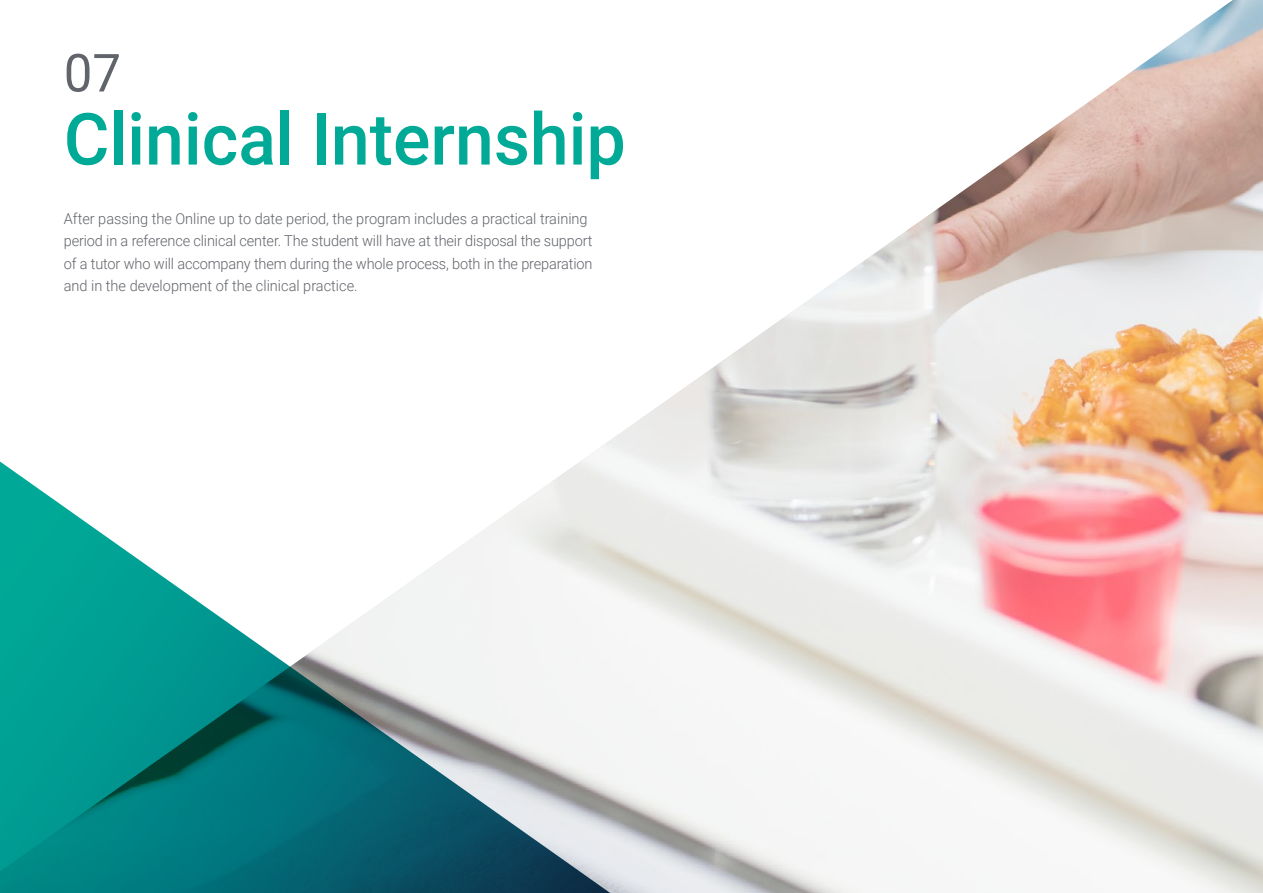
<style>
.page{position:relative;width:1263px;height:893px;background:#fff}
.page>*{position:absolute;margin:0;border:0;box-sizing:border-box;transform-origin:0 0}
.t1{font:500 72px "Roboto";color:#00aa97}
.t2{font:52.5px "Roboto";color:#61646a}
.t3{font:300 15px/22.5px "Roboto";letter-spacing:-.01em;color:#61646a}
</style>
<div class="page">
<img style="left:603px;top:0;width:660px;height:893px">
<svg style="left:0;top:446px;width:640px;height:447px"></svg>
<h2 class="t2" style="left:64px;top:36px;width:59px">07</h2>
<h1 class="t1" style="left:64px;top:89px;width:563px">Clinical Internship</h1>
<p class="t3" style="left:64px;top:207px;width:530px">After passing the Online up to date period, the program includes a practical training period in a reference clinical center. The student will have at their disposal the support of a tutor who will accompany them during the whole process, both in the preparation and in the development of the clinical practice.</p>
</div>
